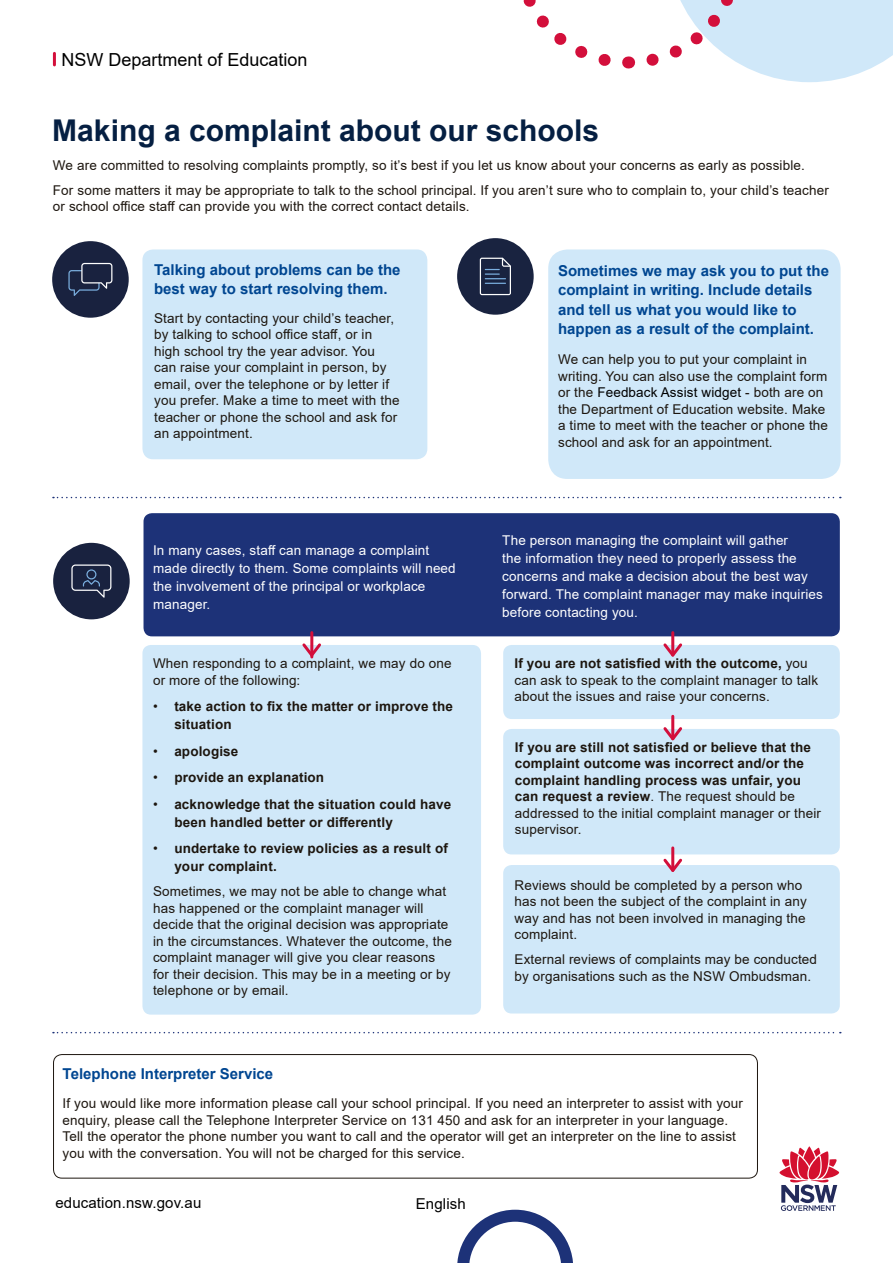
<style>
.page{position:relative;width:893px;height:1263px;background:#fff}
.page>*{position:absolute;margin:0;border:0;box-sizing:border-box;transform-origin:0 0}
.t1{font:700 30px "Arial";color:#051f42}
.t2{font:18px "Arial";color:#000}
.lead_in_style{font:700 15px/19.5px "Arial";color:#004691}
.t3{font:15px "Arial";letter-spacing:.01em;color:#000}
.Paragraph_Style_1sma{font:13.5px/16.5px "Arial";letter-spacing:.01em;color:#1d160f}
.Paragraph_Style_1sma-2{font:700 13.5px/16.5px "Arial";letter-spacing:.01em;color:#1d160f}
.para_style_small_whi{font:13.5px/18px "Arial";letter-spacing:.01em;color:#fff}
.s1{font-weight:400}
.s2{color:#000}
.s3{font-weight:700}
</style>
<div class="page">
<div style="left:53px;top:1054px;width:705px;height:124px;border:1px solid #1d160f;border-radius:9px"></div>
<svg style="left:53px;top:53px;width:3px;height:12px"></svg>
<svg style="left:779px;top:1146px;width:61px;height:65px"></svg>
<svg style="left:523px;top:0;width:106px;height:69px"></svg>
<svg style="left:646px;top:0;width:247px;height:82px"></svg>
<svg style="left:457px;top:1210px;width:116px;height:53px"></svg>
<div style="left:144px;top:513px;width:696px;height:123px;background:#1d3278;border-radius:9px"></div>
<div style="left:503px;top:645px;width:337px;height:74px;background:#d0e8f9;border-radius:9px"></div>
<div style="left:503px;top:729px;width:337px;height:125px;background:#d0e8f9;border-radius:9px"></div>
<div style="left:503px;top:865px;width:337px;height:148px;background:#d0e8f9;border-radius:9px"></div>
<svg style="left:53px;top:497px;width:788px;height:1px"></svg>
<svg style="left:53px;top:1032px;width:788px;height:1px"></svg>
<div style="left:52px;top:241px;width:77px;height:77px;background:#19223f;border-radius:50%"></div>
<svg style="left:68px;top:263px;width:44px;height:33px"></svg>
<div style="left:457px;top:238px;width:77px;height:77px;background:#192340;border-radius:50%"></div>
<svg style="left:480px;top:258px;width:31px;height:37px"></svg>
<div style="left:142px;top:645px;width:339px;height:369px;background:#d0e8f9;border-radius:9px"></div>
<hr style="left:671px;top:633px;width:3px;height:22px;background:#d30f3b">
<hr style="left:310px;top:633px;width:3px;height:24px;background:#d30f3b">
<hr style="left:671px;top:716px;width:3px;height:23px;background:#d30f3b">
<hr style="left:671px;top:848px;width:3px;height:22px;background:#d30f3b">
<svg style="left:663px;top:641px;width:20px;height:16px"></svg>
<svg style="left:302px;top:641px;width:19px;height:18px"></svg>
<svg style="left:663px;top:724px;width:20px;height:17px"></svg>
<svg style="left:663px;top:856px;width:19px;height:16px"></svg>
<div style="left:53px;top:543px;width:77px;height:76px;background:#19223f;border-radius:50%"></div>
<svg style="left:71px;top:564px;width:40px;height:34px"></svg>
<div style="left:142px;top:249px;width:285px;height:210px;background:#d0e8f9;border-radius:11px"></div>
<div style="left:548px;top:249px;width:293px;height:230px;background:#d0e8f9;border-radius:19px"></div>
<p class="t2" style="left:61px;top:47px;width:248px">NSW Department of Education</p>
<h1 class="t1" style="left:52px;top:109px;width:548px">Making a complaint about our schools</h1>
<p class="Paragraph_Style_1sma" style="left:53px;top:157px;width:753px">We are committed to resolving complaints promptly, so it’s best if you let us know about your concerns as early as possible.</p>
<p class="Paragraph_Style_1sma" style="left:53px;top:182px;width:777px">For some matters it may be appropriate to talk to the school principal. If you aren’t sure who to complain to, your child’s teacher or school office staff can provide you with the correct contact details.</p>
<p class="lead_in_style" style="left:154px;top:260px;width:248px">Talking about problems can be the best way to start resolving them.</p>
<p class="Paragraph_Style_1sma" style="left:154px;top:310px;width:247px">Start by contacting your child’s teacher, by talking to school office staff, or in high school try the year advisor. You can raise your complaint in person, by email, over the telephone or by letter if you prefer. Make a time to meet with the teacher or phone the school and ask for an appointment.</p>
<p class="para_style_small_whi" style="left:153px;top:541px;width:304px">In many cases, staff can manage a complaint made directly to them. Some complaints will need the involvement of the principal or workplace manager.</p>
<p class="Paragraph_Style_1sma" style="left:153px;top:655px;width:300px">When responding to a complaint, we may do one or more of the following:</p>
<p class="Paragraph_Style_1sma-2" style="left:174px;top:698px;width:280px;line-height:18px;text-indent:-21px"><span class="s1">•</span> take action to fix the matter or improve the situation</p>
<p class="Paragraph_Style_1sma-2" style="left:153px;top:743px;width:87px"><span class="s1">•</span> apologise</p>
<p class="Paragraph_Style_1sma-2" style="left:153px;top:769px;width:173px"><span class="s1">•</span> provide an explanation</p>
<p class="Paragraph_Style_1sma-2" style="left:174px;top:795px;width:278px;line-height:18px;text-indent:-21px"><span class="s1">•</span> acknowledge that the situation could have been handled better or differently</p>
<p class="Paragraph_Style_1sma-2" style="left:174px;top:840px;width:275px;line-height:18px;text-indent:-21px"><span class="s1">•</span> undertake to review policies as a result of your complaint.</p>
<p class="Paragraph_Style_1sma" style="left:153px;top:883px;width:300px">Sometimes, we may not be able to change what has happened or the complaint manager will decide that the original decision was appropriate in the circumstances. Whatever the outcome, the complaint manager will give you clear reasons for their decision. This may be in a meeting or by telephone or by email.</p>
<p class="lead_in_style" style="left:558px;top:261px;width:272px">Sometimes we may ask you to put the complaint in writing. Include details and tell us what you would like to happen as a result of the complaint.</p>
<p class="Paragraph_Style_1sma" style="left:558px;top:351px;width:271px">We can help you to put your complaint in writing. You can also use the complaint form or the <span class="s2">Feedback Assist widget</span> - both are on the Department of Education website. Make a time to meet with the teacher or phone the school and ask for an appointment.</p>
<p class="para_style_small_whi" style="left:502px;top:531px;width:322px">The person managing the complaint will gather<br>the information they need to properly assess the concerns and make a decision about the best way forward. The complaint manager may make inquiries before contacting you.</p>
<p class="Paragraph_Style_1sma" style="left:514px;top:655px;width:305px"><span class="s3">If you are not satisfied with the outcome,</span> you can ask to speak to the complaint manager to talk about the issues and raise your concerns.</p>
<p class="Paragraph_Style_1sma-2" style="left:515px;top:739px;width:308px">If you are still not satisfied or believe that the complaint outcome was incorrect and/or the complaint handling process was unfair, you can request a review<span class="s1">. The request should be addressed to the initial complaint manager or their supervisor.</span></p>
<p class="Paragraph_Style_1sma" style="left:514px;top:877px;width:294px">Reviews should be completed by a person who has not been the subject of the complaint in any way and has not been involved in managing the complaint.</p>
<p class="Paragraph_Style_1sma" style="left:514px;top:951px;width:304px">External reviews of complaints may be conducted by organisations such as the NSW Ombudsman.</p>
<h2 class="lead_in_style" style="left:63px;top:1064px;width:212px">Telephone Interpreter Service</h2>
<p class="Paragraph_Style_1sma" style="left:63px;top:1095px;width:682px">If you would like more information please call your school principal. If you need an interpreter to assist with your enquiry, please call the Telephone Interpreter Service on 131 450 and ask for an interpreter in your language.<br>Tell the operator the phone number you want to call and the operator will get an interpreter on the line to assist you with the conversation. You will not be charged for this service.</p>
<p class="t3" style="left:55px;top:1193px;width:147px">education.nsw.gov.au</p>
<p class="t3" style="left:416px;top:1193px;width:52px">English</p>
</div>
